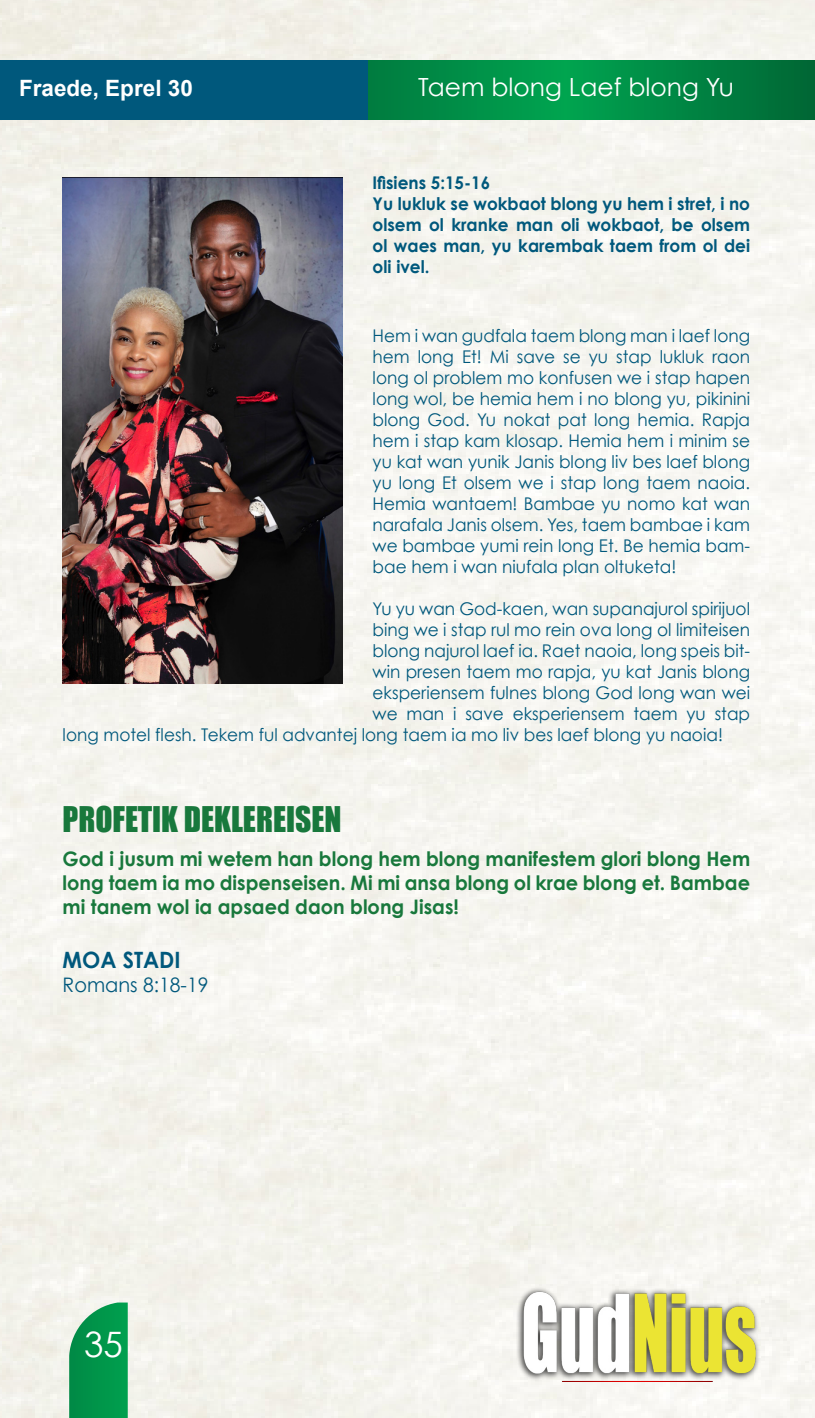
<style>
.page{position:relative;width:815px;height:1418px;background:#fff}
.page>*{position:absolute;margin:0;border:0;box-sizing:border-box;transform-origin:0 0}
.t1{font:35px "Century Gothic";color:#fff}
.t2{font:32.5px "Impact";color:#18783c}
.t3{font:25px "Century Gothic";color:#fff}
.t4{font:700 22.5px "Arial";color:#fff}
.t5{font:700 22.5px "Century Gothic";color:#00587c}
.t6{font:700 20px/24px "Century Gothic";color:#18783c;text-align:justify}
.t7{font:20px "Century Gothic";color:#00587c}
.t8{font:17.5px/21px "Century Gothic";color:#00587c;text-align:justify}
.t9{font:700 17.5px/21px "Century Gothic";color:#00587c;text-align:justify}
</style>
<div class="page">
<div style="left:0;top:0;width:815px;height:1417px;background:#f5f4ef"></div>
<svg style="left:368px;top:60px;width:447px;height:60px;background:#008944"></svg>
<div style="left:0;top:60px;width:368px;height:60px;background:#00587c"></div>
<svg style="left:69px;top:1302px;width:59px;height:115px;background:#1b9f5c"></svg>
<img style="left:516px;top:1285px;width:245px;height:96px">
<img style="left:63px;top:177px;width:280px;height:506px">
<p class="t4" style="left:19px;top:74px;width:175px">Fraede, Eprel 30</p>
<p class="t3" style="left:418px;top:72px;width:317px">Taem blong Laef blong Yu</p>
<p class="t9" style="left:373px;top:171px;width:119px">Ifisiens 5:15-16</p>
<p class="t9" style="left:373px;top:192px;width:379px">Yu lukluk se wokbaot blong yu hem i stret, i no olsem ol kranke man oli wokbaot, be olsem ol waes man, yu karembak taem from ol dei oli ivel.</p>
<p class="t8" style="left:373px;top:325px;width:379px">Hem i wan gudfala taem blong man i laef long hem long Et! Mi save se yu stap lukluk raon long ol problem mo konfusen we i stap hapen long wol, be hemia hem i no blong yu, pikinini blong God. Yu nokat pat long hemia. Rapja hem i stap kam klosap. Hemia hem i minim se yu kat wan yunik Janis blong liv bes laef blong yu long Et olsem we i stap long taem naoia.<br>Hemia wantaem! Bambae yu nomo kat wan narafala Janis olsem. Yes, taem bambae i kam we bambae yumi rein long Et. Be hemia bam&shy;bae hem i wan niufala plan oltuketa!</p>
<p class="t8" style="left:373px;top:598px;width:379px">Yu yu wan God-kaen, wan supanajurol spirijuol</p>
<p class="t8" style="left:373px;top:619px;width:379px">bing we i stap rul mo rein ova long ol limiteisen</p>
<p class="t8" style="left:373px;top:640px;width:379px">blong najurol laef ia. Raet naoia, long speis bit-</p>
<p class="t8" style="left:373px;top:661px;width:379px">win presen taem mo rapja, yu kat Janis blong</p>
<p class="t8" style="left:373px;top:682px;width:379px">eksperiensem fulnes blong God long wan wei</p>
<p class="t8" style="left:373px;top:703px;width:379px">we man i save eksperiensem taem yu stap</p>
<p class="t8" style="left:63px;top:724px;width:662px">long motel flesh. Tekem ful advantej long taem ia mo liv bes laef blong yu naoia!</p>
<p class="t2" style="left:63px;top:794px;width:280px">PROFETIK DEKLEREISEN</p>
<p class="t6" style="left:63px;top:846px;width:689px">God i jusum mi wetem han blong hem blong manifestem glori blong Hem long taem ia mo dispenseisen. Mi mi ansa blong ol krae blong et. Bambae mi tanem wol ia apsaed daon blong Jisas!</p>
<p class="t5" style="left:63px;top:943px;width:120px">MOA STADI</p>
<p class="t7" style="left:63px;top:972px;width:147px">Romans 8:18-19</p>
<h1 class="t1" style="left:84px;top:1322px;width:40px">35</h1>
</div>
